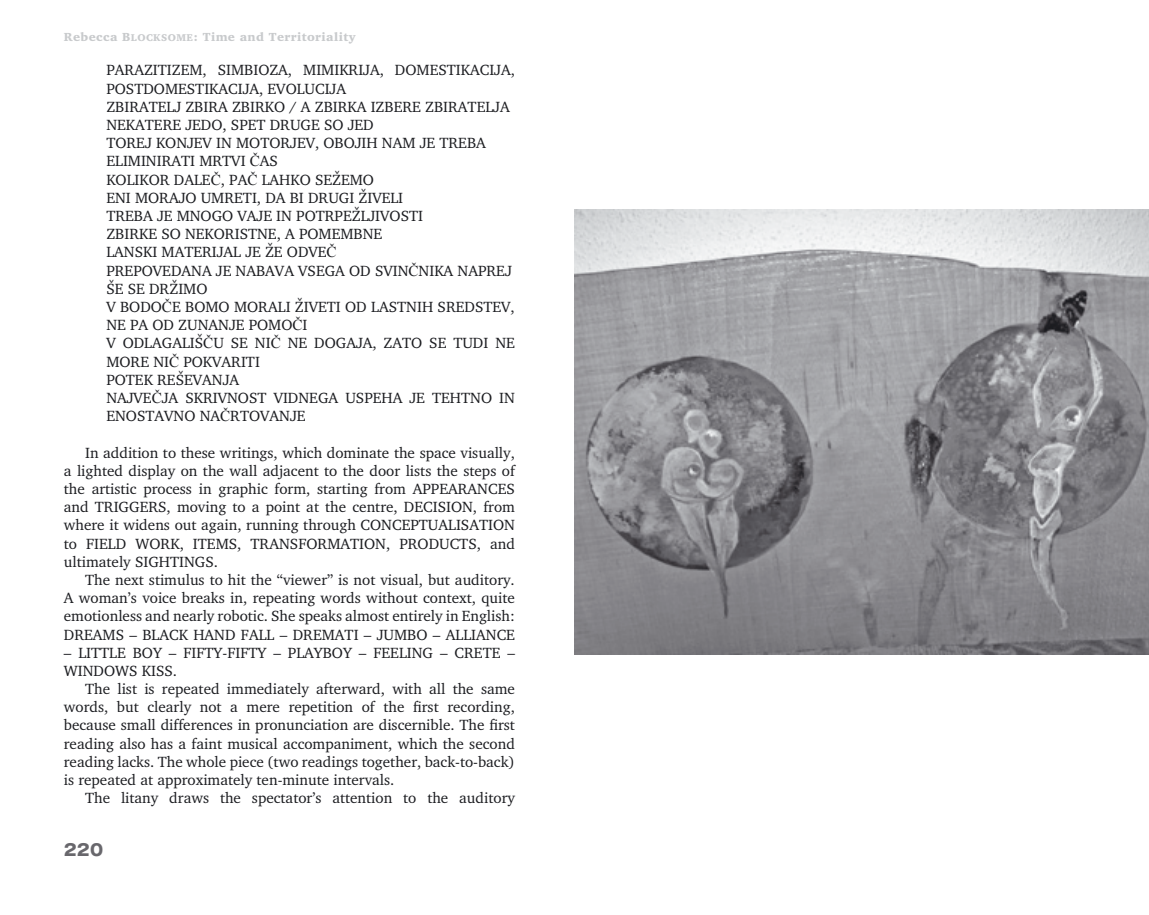
<style>
.page{position:relative;width:1149px;height:915px;background:#fff}
.page>*{position:absolute;margin:0;border:0;box-sizing:border-box;transform-origin:0 0}
.t1{font:700 18px "Helvetica H Extended";color:#68676c}
.t2{font:15.15px/18.1px "Charter Plain Hun";color:#1b1c20;text-align:justify}
.t3{font:12px "Charter Bold Hun";letter-spacing:.035em;color:#c8cacc}
.s1{font-family:"Charter Bold Hun SC840"}
.s2{font-family:"Charter Bold Hun SC840";font-size:10.05px}
.s3{font-family:"Times New Roman"}
</style>
<div class="page">
<img style="left:574px;top:210px;width:574px;height:443px">
<p class="t3" style="left:64px;top:29px;width:293px">Rebecca <span class="s1">B</span><span class="s2">LOCKSOME</span>: Time and Territoriality</p>
<p class="t2" style="left:106px;top:61px;width:410px;text-align:left">PARAZITIZEM, SIMBIOZA, MIMIKRIJA, DOMESTIKACIJA, POSTDOMESTIKACIJA, EVOLUCIJA<br>ZBIRATELJ ZBIRA ZBIRKO / A ZBIRKA IZBERE ZBIRATELJA NEKATERE JEDO, SPET DRUGE SO JED<br>TOREJ KONJEV IN MOTORJEV, OBOJIH NAM JE TREBA ELIMINIRATI MRTVI <span class="s3">Č</span>AS<br>KOLIKOR DALE<span class="s3">Č</span>, PA<span class="s3">Č</span> LAHKO SEŽEMO<br>ENI MORAJO UMRETI, DA BI DRUGI ŽIVELI<br>TREBA JE MNOGO VAJE IN POTRPEŽLJIVOSTI<br>ZBIRKE SO NEKORISTNE, A POMEMBNE<br>LANSKI MATERIJAL JE ŽE ODVE<span class="s3">Č<br></span>PREPOVEDANA JE NABAVA VSEGA OD SVIN<span class="s3">Č</span>NIKA NAPREJ ŠE SE DRŽIMO<br>V BODO<span class="s3">Č</span>E BOMO MORALI ŽIVETI OD LASTNIH SREDSTEV, NE PA OD ZUNANJE POMO<span class="s3">Č</span>I<br>V ODLAGALIŠ<span class="s3">Č</span>U SE NI<span class="s3">Č</span> NE DOGAJA, ZATO SE TUDI NE MORE NI<span class="s3">Č</span> POKVARITI<br>POTEK REŠEVANJA<br>NAJVE<span class="s3">Č</span>JA SKRIVNOST VIDNEGA USPEHA JE TEHTNO IN ENOSTAVNO NA<span class="s3">Č</span>RTOVANJE</p>
<p class="t2" style="left:64px;top:443px;width:452px;text-indent:21px">In addition to these writings, which dominate the space visually, a lighted display on the wall adjacent to the door lists the steps of the artistic process in graphic form, starting from APPEARANCES and TRIGGERS, moving to a point at the centre, DECISION, from where it widens out again, running through CONCEPTUALISATION to FIELD WORK, ITEMS, TRANSFORMATION, PRODUCTS, and ultimately SIGHTINGS.</p>
<p class="t2" style="left:64px;top:570px;width:452px;text-indent:21px">The next stimulus to hit the “viewer” is not visual, but auditory.<br>A woman’s voice breaks in, repeating words without context, quite emotionless and nearly robotic. She speaks almost entirely in English:<br>DREAMS – BLACK HAND FALL – DREMATI – JUMBO – ALLIANCE</p>
<p class="t2" style="left:64px;top:643px;width:452px">– LITTLE BOY – FIFTY-FIFTY – PLAYBOY – FEELING – CRETE –<br>WINDOWS KISS.</p>
<p class="t2" style="left:64px;top:679px;width:452px;text-indent:21px">The list is repeated immediately afterward, with all the same words, but clearly not a mere repetition of the first recording, because small differences in pronunciation are discernible. The first reading also has a faint musical accompaniment, which the second reading lacks. The whole piece (two readings together, back-to-back) is repeated at approximately ten-minute intervals.</p>
<p class="t2" style="left:85px;top:788px;width:431px">The litany draws the spectator’s attention to the auditory</p>
<p class="t1" style="left:64px;top:838px;width:41px">220</p>
</div>
